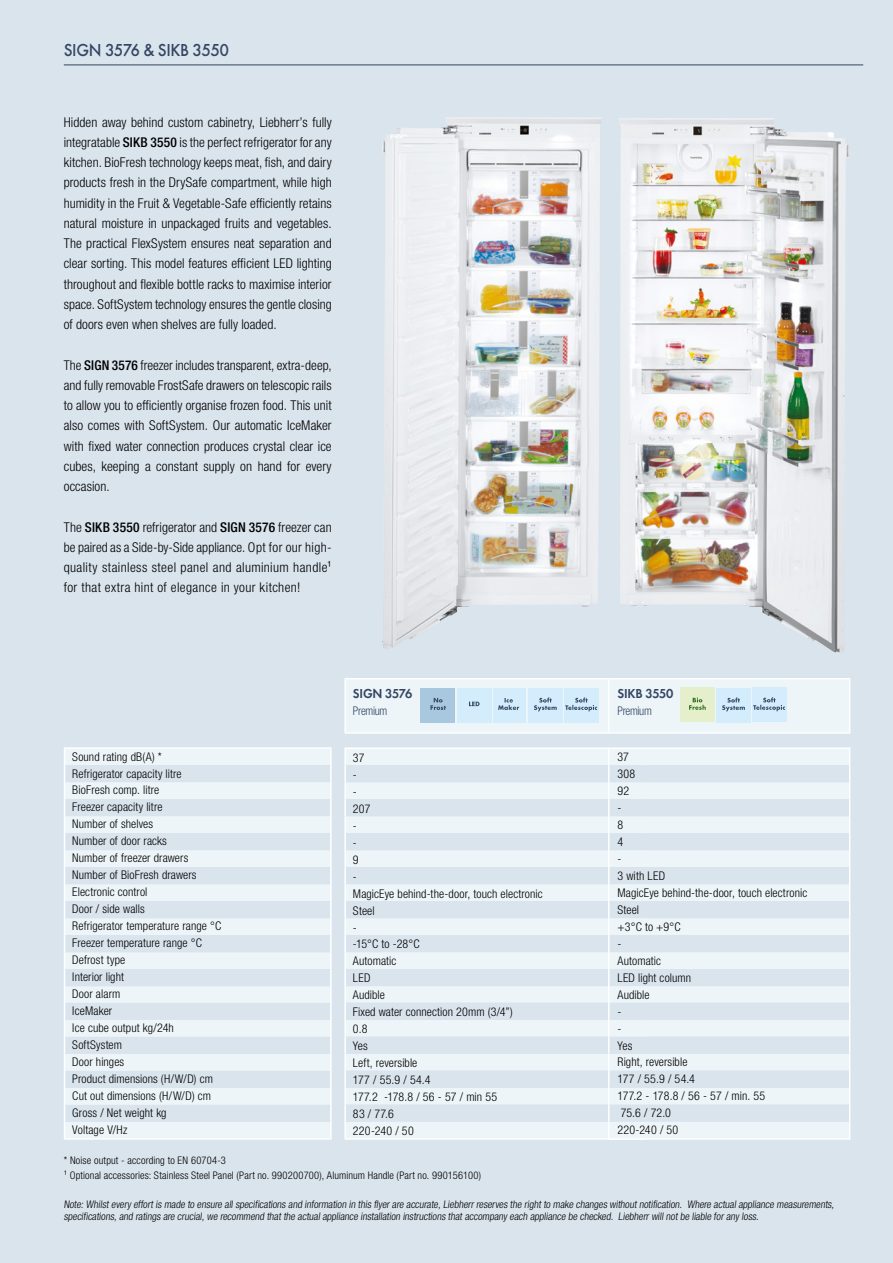
<style>
.page{position:relative;width:893px;height:1263px;background:#dae4ed}
.page>*{position:absolute;margin:0;border:0;box-sizing:border-box;transform-origin:0 0}
.t1{font:500 18px "Futura";letter-spacing:-.03em;color:#344663;scale:.95 1}
.t2{font:300 condensed 13.5px/20.2px "Helvetica Neue LTW1 G";letter-spacing:.005em;color:#000;text-align:justify}
.t3{font:300 condensed 13.5px/19.5px "Helvetica Neue LT Std";letter-spacing:.03em;color:#000}
.t4{font:13.5px "Futura Dem";letter-spacing:-.02em;color:#344663;scale:.95 1}
.t5{font:300 condensed 12px/17px "Helvetica Neue LTW1 G";letter-spacing:.01em;color:#000}
.t6{font:300 condensed 12px "Helvetica Neue LT Std";letter-spacing:-.03em;color:#344663;scale:.95 1}
.t7{font:300 condensed 10.5px/15px "Helvetica Neue LTW1 G";letter-spacing:.015em;color:#000}
.s1{font-weight:500}
.s2{font-family:"Helvetica Neue LT Std"}
.s3{font-family:"Helvetica Neue LTW1 G"}
</style>
<div class="page">
<div style="left:65px;top:1122px;width:265px;height:16px;background:#edf5f9"></div>
<svg style="left:65px;top:749px;width:265px;height:356px;fill:#e9f1f6"></svg>
<svg style="left:64px;top:749px;width:1px;height:389px"></svg>
<svg style="left:330px;top:749px;width:2px;height:389px"></svg>
<hr style="left:64px;top:1138px;width:268px;height:2px;background:#fff">
<hr style="left:64px;top:747px;width:268px;height:2px;background:#fff">
<img style="left:382px;top:117px;width:219px;height:532px">
<img style="left:619px;top:118px;width:231px;height:535px">
<div style="left:346px;top:679px;width:262px;height:459px;background:#edf5f9"></div>
<svg style="left:346px;top:734px;width:262px;height:387px"></svg>
<hr style="left:344px;top:678px;width:301px;height:1px;background:#fff">
<hr style="left:344px;top:679px;width:2px;height:53px;background:#fff">
<hr style="left:344px;top:732px;width:301px;height:2px;background:#fff">
<svg style="left:344px;top:749px;width:2px;height:389px"></svg>
<hr style="left:344px;top:1138px;width:301px;height:2px;background:#fff">
<hr style="left:344px;top:747px;width:301px;height:2px;background:#fff">
<div style="left:564px;top:688px;width:34px;height:34px;background:#d4edfc"></div>
<svg style="left:565px;top:697px;width:32px;height:14px"></svg>
<div style="left:421px;top:688px;width:34px;height:34px;background:#a8c8df"></div>
<svg style="left:430px;top:698px;width:16px;height:12px"></svg>
<div style="left:493px;top:688px;width:33px;height:34px;background:#d4edfc"></div>
<svg style="left:498px;top:698px;width:21px;height:12px"></svg>
<div style="left:528px;top:688px;width:34px;height:34px;background:#d4edfc"></div>
<svg style="left:534px;top:697px;width:23px;height:14px"></svg>
<div style="left:457px;top:688px;width:34px;height:34px;background:#d4edfc"></div>
<svg style="left:469px;top:702px;width:11px;height:4px"></svg>
<div style="left:610px;top:679px;width:239px;height:459px;background:#edf5f9"></div>
<svg style="left:610px;top:734px;width:239px;height:387px"></svg>
<hr style="left:608px;top:678px;width:242px;height:1px;background:#fff">
<hr style="left:608px;top:679px;width:2px;height:53px;background:#fff">
<hr style="left:849px;top:679px;width:1px;height:53px;background:#fff">
<hr style="left:608px;top:732px;width:242px;height:2px;background:#fff">
<svg style="left:608px;top:749px;width:2px;height:389px"></svg>
<svg style="left:849px;top:749px;width:1px;height:389px"></svg>
<hr style="left:608px;top:1138px;width:242px;height:2px;background:#fff">
<hr style="left:608px;top:747px;width:242px;height:2px;background:#fff">
<div style="left:680px;top:688px;width:34px;height:34px;background:#e6efcc"></div>
<svg style="left:689px;top:697px;width:17px;height:13px"></svg>
<div style="left:752px;top:688px;width:34px;height:34px;background:#d4edfc"></div>
<svg style="left:753px;top:697px;width:32px;height:14px"></svg>
<div style="left:716px;top:688px;width:34px;height:34px;background:#d4edfc"></div>
<svg style="left:722px;top:697px;width:23px;height:14px"></svg>
<hr style="left:64px;top:65px;width:799px;height:1px;background:#344663">
<h1 class="t1" style="left:64px;top:39px;width:176px">SIGN 3576 &amp; SIKB 3550</h1>
<p class="t2" style="left:64px;top:112px;width:269px">Hidden away behind custom cabinetry, Liebherr’s fully integratable <span class="s1">SIKB 3550</span> is the perfect refrigerator for any kitchen. BioFresh technology keeps meat, fish, and dairy products fresh in the DrySafe compartment, while high humidity in the Fruit &amp; Vegetable-Safe efficiently retains natural moisture in unpackaged fruits and vegetables.<br>The practical FlexSystem ensures neat separation and clear sorting. This model features efficient LED lighting throughout and flexible bottle racks to maximise interior space. SoftSystem technology ensures the gentle closing of doors even when shelves are fully loaded.</p>
<p class="t2" style="left:64px;top:355px;width:269px">The <span class="s1">SIGN 3576</span> freezer includes transparent, extra-deep, and fully removable FrostSafe drawers on telescopic rails to allow you to efficiently organise frozen food. This unit also comes with SoftSystem. Our automatic IceMaker with fixed water connection produces crystal clear ice cubes, keeping a constant supply on hand for every occasion.</p>
<p class="t2" style="left:64px;top:517px;width:269px">The <span class="s1">SIKB 3550</span> refrigerator and <span class="s1">SIGN 3576</span> freezer can be paired as a Side-by-Side appliance. <span class="s2">Opt for our high-</span></p>
<p class="t3" style="left:64px;top:557px;width:269px">quality stainless steel panel and aluminium handle<span class="s3">¹ </span>for that extra hint of elegance in your kitchen!</p>
<p class="t4" style="left:353px;top:684px;width:64px">SIGN 3576</p>
<p class="t6" style="left:353px;top:704px;width:38px">Premium</p>
<p class="t5" style="left:353px;top:749px;width:191px">37<br>-<br>-<br>207<br>-<br>-<br>9<br>-<br>MagicEye behind-the-door, touch electronic<br>Steel<br>-<br>-15°C to -28°C<br>Automatic<br>LED<br>Audible<br>Fixed water connection 20mm (3/4”)<br>0.8<br>Yes<br>Left, reversible<br>177 / 55.9 / 54.4<br>177.2 -178.8 / 56 - 57 / min 55<br>83 / 77.6<br>220-240 / 50</p>
<p class="t5" style="left:72px;top:748px;width:151px">Sound rating dB(A) *<br>Refrigerator capacity litre<br>BioFresh comp. litre<br>Freezer capacity litre<br>Number of shelves<br>Number of door racks<br>Number of freezer drawers<br>Number of BioFresh drawers<br>Electronic control<br>Door / side walls<br>Refrigerator temperature range °C<br>Freezer temperature range °C<br>Defrost type<br>Interior light<br>Door alarm<br>IceMaker<br>Ice cube output kg/24h<br>SoftSystem<br>Door hinges<br>Product dimensions (H/W/D) cm<br>Cut out dimensions (H/W/D) cm<br>Gross / Net weight kg<br>Voltage V/Hz</p>
<p class="t7" style="left:64px;top:1153px;width:419px">* Noise output - according to EN 60704-3<br>¹ Optional accessories: Stainless Steel Panel (Part no. 990200700), Aluminum Handle (Part no. 990156100)</p>
<p class="t4" style="left:617px;top:684px;width:61px">SIKB 3550</p>
<p class="t6" style="left:617px;top:704px;width:38px">Premium</p>
<p class="t5" style="left:617px;top:749px;width:191px">37<br>308<br>92<br>-<br>8<br>4<br>-<br>3 with LED<br>MagicEye behind-the-door, touch electronic<br>Steel<br>+3°C to +9°C<br>-<br>Automatic<br>LED light column<br>Audible<br>-<br>-<br>Yes<br>Right, reversible<br>177 / 55.9 / 54.4<br>177.2 - 178.8 / 56 - 57 / min. 55<br>75.6 / 72.0<br>220-240 / 50</p>
<p class="t7" style="left:64px;top:1198px;width:774px;line-height:12.6px">Note: Whilst every effort is made to ensure all specifications and information in this flyer are accurate, Liebherr reserves the right to make changes without notification. Where actual appliance measurements, specifications, and ratings are crucial, we recommend that the actual appliance installation instructions that accompany each appliance be checked. Liebherr will not be liable for any loss.</p>
</div>
